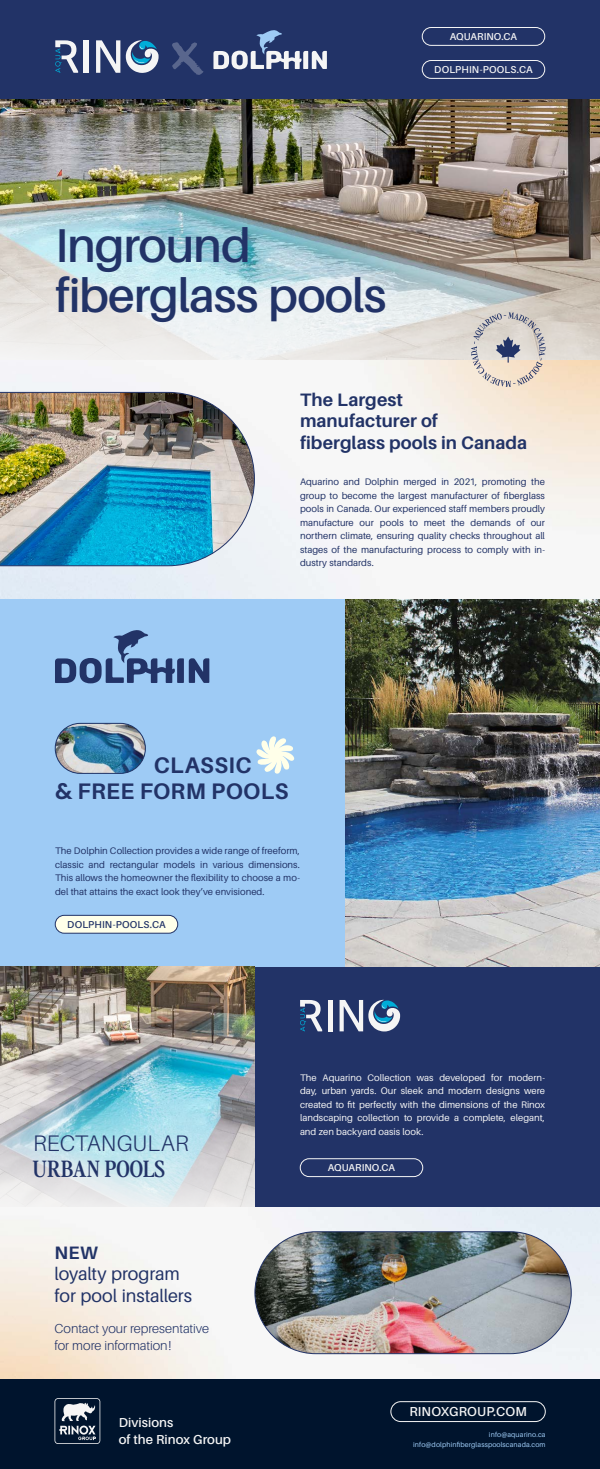
<style>
.page{position:relative;width:600px;height:1469px;background:#fff}
.page>*{position:absolute;margin:0;border:0;box-sizing:border-box;transform-origin:0 0}
.t1{font:600 47.5px/50px "Aileron";letter-spacing:-.02em;color:#223367}
.t2{font:700 22.5px/26px "Aileron";letter-spacing:.015em;color:#223367}
.t3{font:300 22.5px "Aileron";letter-spacing:.005em;color:#223367}
.t4{font:600 22.5px "Perfectly Nineties";letter-spacing:.01em;color:#223367}
.t5{font:700 18px/21.5px "Aileron";letter-spacing:.005em;color:#223367}
.t6{font:18px/21.5px "Aileron";letter-spacing:-.01em;color:#223367}
.t7{font:300 13px/16.5px "Aileron";letter-spacing:-.005em;color:#223367}
.t8{font:600 13px/16.5px "Aileron";letter-spacing:.005em;color:#f5f5f5}
.t9{font:600 10px "Aileron";letter-spacing:.01em;color:#f5f5f5}
.t10{font:600 10px "Aileron";letter-spacing:.015em;color:#223367}
.t11{font:9.5px/13.5px "Aileron";color:#223367;text-align:justify}
.t12{font:9.5px/13.5px "Aileron";color:#f5f5f5;text-align:justify}
.t13{font:7px/10.5px "Aileron";letter-spacing:.015em;color:#9ecbf5;text-align:right}
.s1{font-family:"Poppins";font-weight:600}
</style>
<div class="page">
<img style="left:0;top:1206px;width:600px;height:173px">
<div style="left:0;top:1379px;width:600px;height:90px;background:#00142d"></div>
<div style="left:0;top:966px;width:600px;height:240px;background:#223367"></div>
<div style="left:0;top:599px;width:600px;height:367px;background:#9ecbf5"></div>
<div style="left:0;top:0;width:600px;height:102px;background:#223367"></div>
<img style="left:0;top:392px;width:255px;height:174px">
<img style="left:345px;top:599px;width:255px;height:367px">
<img style="left:0;top:99px;width:600px;height:261px">
<img style="left:0;top:966px;width:255px;height:240px">
<img style="left:255px;top:1232px;width:316px;height:121px;border-radius:61px">
<div style="left:255px;top:1231px;width:316px;height:123px;border:1px solid #223367;border-radius:61px"></div>
<div style="left:422px;top:27px;width:123px;height:19px;border:1px solid #f5f5f5;border-radius:9px"></div>
<div style="left:422px;top:60px;width:123px;height:19px;border:1px solid #f5f5f5;border-radius:9px"></div>
<svg style="left:55px;top:1398px;width:45px;height:46px"></svg>
<div style="left:391px;top:1401px;width:155px;height:21px;border:1px solid #f5f5f5;border-radius:10px"></div>
<svg style="left:172px;top:42px;width:32px;height:33px"></svg>
<svg style="left:213px;top:30px;width:114px;height:39px"></svg>
<div style="left:84px;top:40px;width:5px;height:33px;background:#f5f5f5"></div>
<svg style="left:96px;top:40px;width:24px;height:33px"></svg>
<svg style="left:55px;top:40px;width:23px;height:33px"></svg>
<svg style="left:126px;top:40px;width:33px;height:33px"></svg>
<div style="left:328px;top:1000px;width:5px;height:31px;background:#f5f5f5"></div>
<svg style="left:300px;top:1000px;width:22px;height:31px"></svg>
<svg style="left:340px;top:1000px;width:60px;height:31px"></svg>
<div style="left:300px;top:1158px;width:123px;height:19px;border:1px solid #f5f5f5;border-radius:9px"></div>
<div style="left:55px;top:915px;width:123px;height:18px;background:#ffffe9;border-radius:9px"></div>
<div style="left:55px;top:915px;width:123px;height:18px;border:1px solid #223367;border-radius:9px"></div>
<svg style="left:55px;top:630px;width:154px;height:53px"></svg>
<svg style="left:471px;top:312px;width:74px;height:75px;background:#cdc5c0"></svg>
<img style="left:55px;top:723px;width:90px;height:50px;border-radius:25px">
<div style="left:55px;top:723px;width:91px;height:51px;border:1px solid #223367;border-radius:25px"></div>
<svg style="left:256px;top:736px;width:39px;height:38px"></svg>
<p class="t9" style="left:450px;top:31px;width:69px">AQUARINO.CA</p>
<p class="t9" style="left:434px;top:64px;width:100px">DOLPHIN-POOLS.CA</p>
<h1 class="t1" style="left:55px;top:221px;width:333px">Inground fiberglass pools</h1>
<h3 class="t5" style="left:300px;top:389px;width:229px">The Largest<br>manufacturer of fiberglass pools in Canada</h3>
<p class="t11" style="left:300px;top:475px;width:247px">Aquarino and Dolphin merged in 2021, promoting the group to become the largest manufacturer of fiberglass pools in Canada. Our experienced staff members proudly manufacture our pools to meet the demands of our northern climate, ensuring quality checks throughout all stages of the manufacturing process to comply with in&shy;dustry standards.</p>
<h2 class="t2" style="left:55px;top:752px;width:235px;text-indent:99px">CLASSIC<br><span class="s1">&amp;</span> FREE FORM POOLS</h2>
<p class="t11" style="left:55px;top:844px;width:246px">The Dolphin Collection provides a wide range of freeform, classic and rectangular models in various dimensions.<br>This allows the homeowner the flexibility to choose a mo&shy;del that attains the exact look they’ve envisioned.</p>
<p class="t10" style="left:67px;top:919px;width:100px">DOLPHIN-POOLS.CA</p>
<h2 class="t3" style="left:33px;top:1131px;width:157px">RECTANGULAR</h2>
<h2 class="t4" style="left:33px;top:1152px;width:134px">URBAN POOLS</h2>
<h3 class="t5" style="left:55px;top:1242px;width:45px">NEW</h3>
<h3 class="t6" style="left:55px;top:1263px;width:139px">loyalty program for pool installers</h3>
<h3 class="t7" style="left:55px;top:1320px;width:156px">Contact your representative for more information!</h3>
<h3 class="t8" style="left:119px;top:1415px;width:114px">Divisions<br>of the Rinox Group</h3>
<p class="t12" style="left:300px;top:1071px;width:247px">The Aquarino Collection was developed for modern&shy;day, urban yards. Our sleek and modern designs were created to fit perfectly with the dimensions of the Rinox landscaping collection to provide a complete, elegant, and zen backyard oasis look.</p>
<p class="t9" style="left:328px;top:1162px;width:69px">AQUARINO.CA</p>
<h3 class="t8" style="left:409px;top:1403px;width:119px">RINOXGROUP.COM</h3>
<p class="t13" style="left:413px;top:1429px;width:134px">info@aquarino.ca info@dolphinfiberglasspoolscanada.com</p>
</div>
